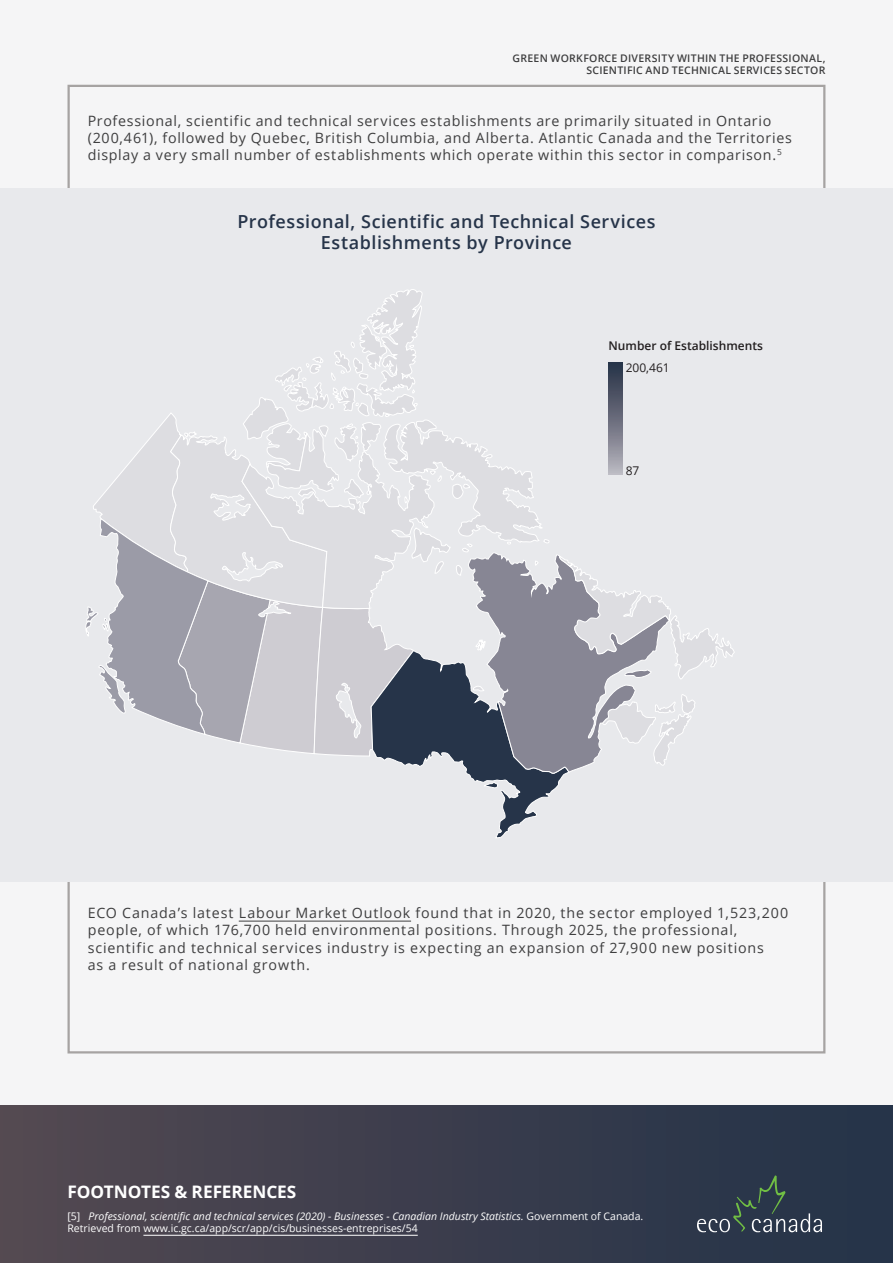
<style>
.page{position:relative;width:893px;height:1263px;background:#fff}
.page>*{position:absolute;margin:0;border:0;box-sizing:border-box;transform-origin:0 0}
.t1{font:600 18px/21.6px "Open Sans";letter-spacing:.025em;color:#263449;text-align:center}
.Footnotes_and_ref_he{font:700 17.25px "Open Sans";letter-spacing:-.005em;color:#fff}
.Body_text_large{font:14.25px/17.1px "Open Sans";letter-spacing:.055em;color:#3e3e3f}
.t2{font:600 12px "Open Sans";color:#231f20}
.t3{font:12px "Open Sans";color:#231f20}
.Footnote_text{font:10.5px/12.6px "Open Sans";color:#fff}
.Document_Title{font:600 10.5px/12px "Open Sans";letter-spacing:.025em;color:#3e3e3f;text-align:right}
.s1{font-style:italic}
</style>
<div class="page">
<div style="left:0;top:0;width:893px;height:1148px;background:#f5f5f6"></div>
<div style="left:0;top:1105px;width:893px;height:158px;background:linear-gradient(to right,#534851,#233248)"></div>
<svg style="left:697px;top:1175px;width:125px;height:57px"></svg>
<hr style="left:143px;top:1235px;width:275px;height:1px;background:#fff">
<div style="left:0;top:188px;width:893px;height:693px;background:#e8e9ec"></div>
<svg style="left:334px;top:289px;width:89px;height:67px"></svg>
<svg style="left:85px;top:356px;width:650px;height:482px"></svg>
<hr style="left:239px;top:921px;width:172px;height:1px;background:#3e3e3f">
<svg style="left:608px;top:362px;width:14px;height:113px"></svg>
<p class="Document_Title" style="left:513px;top:52px;width:314px">GREEN WORKFORCE DIVERSITY WITHIN THE PROFESSIONAL,<br>SCIENTIFIC AND TECHNICAL SERVICES SECTOR</p>
<p class="Body_text_large" style="left:88px;top:112px;width:706px">Professional, scientific and technical services establishments are primarily situated in Ontario (200,461), followed by Quebec, British Columbia, and Alberta. Atlantic Canada and the Territories display a very small number of establishments which operate within this sector in comparison.<sup>5</sup></p>
<p class="t1" style="left:238px;top:210px;width:419px">Professional, Scientific and Technical Services<br>Establishments by Province</p>
<p class="t2" style="left:608px;top:337px;width:156px">Number of Establishments</p>
<p class="t3" style="left:626px;top:359px;width:46px">200,461</p>
<p class="t3" style="left:626px;top:462px;width:15px">87</p>
<p class="Body_text_large" style="left:88px;top:904px;width:702px">ECO Canada’s latest Labour Market Outlook found that in 2020, the sector employed 1,523,200 people, of which 176,700 held environmental positions. Through 2025, the professional, scientific and technical services industry is expecting an expansion of 27,900 new positions<br>as a result of national growth.</p>
<p class="Footnotes_and_ref_he" style="left:68px;top:1179px;width:230px">FOOTNOTES &amp; REFERENCES</p>
<p class="Footnote_text" style="left:68px;top:1209px;width:577px">[5] <span class="s1">Professional, scientific and technical services (2020) - Businesses - Canadian Industry Statistics.</span> Government of Canada.<br>Retrieved from www.ic.gc.ca/app/scr/app/cis/businesses-entreprises/54</p>
</div>
